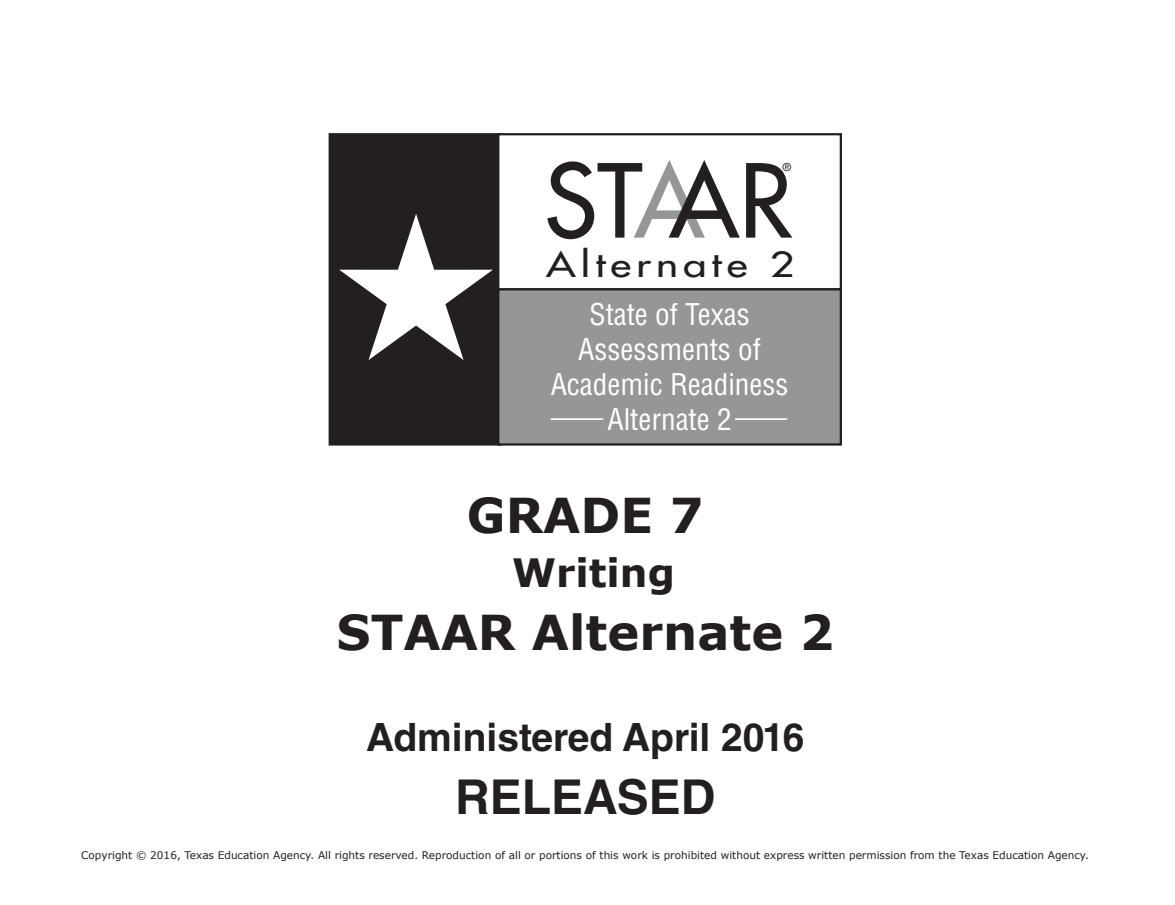
<style>
.page{position:relative;width:1175px;height:905px;background:#fff}
.page>*{position:absolute;margin:0;border:0;box-sizing:border-box;transform-origin:0 0}
.t1{font:98.85px "Futura";letter-spacing:-.04em;color:#231f20}
.t2{font:700 48px "Verdana";color:#231f20}
.t3{font:700 48px "Helvetica LT Std";color:#231f20}
.t4{font:700 39px "Helvetica LT Std";color:#231f20}
.t5{font:700 39px "Verdana";color:#231f20}
.t6{font:33.75px "Futura";letter-spacing:.12em;color:#231f20;scale:1.25 1}
.t7{font:condensed 29.25px/35.1px "Helvetica";color:#fff;text-align:center}
.t8{font:11.1px "Helvetica";color:#231f20}
.t9{font:10.5px "Verdana";color:#231f20}
.s1{color:#949698}
</style>
<div class="page">
<div style="left:330px;top:134px;width:171px;height:310px;background:#231f20"></div>
<div style="left:328px;top:133px;width:174px;height:312px;border:2px solid #231f20"></div>
<div style="left:498px;top:134px;width:342px;height:155px;background:#fff"></div>
<div style="left:497px;top:133px;width:345px;height:157px;border:2px solid #231f20"></div>
<div style="left:498px;top:289px;width:342px;height:155px;background:#949698"></div>
<div style="left:497px;top:288px;width:345px;height:157px;border:2px solid #231f20"></div>
<svg style="left:339px;top:214px;width:154px;height:146px"></svg>
<hr style="left:551px;top:418px;width:52px;height:2px;background:#fff">
<hr style="left:735px;top:418px;width:52px;height:2px;background:#fff">
<h1 class="t1" style="left:544px;top:137px;width:250px">ST<span class="s1">A</span>AR</h1>
<h3 class="t6" style="left:546px;top:243px;width:200px">Alternate 2</h3>
<p class="t8" style="left:783px;top:161px;width:10px">®</p>
<h3 class="t7" style="left:551px;top:296px;width:239px">State of Texas<br>Assessments of<br>Academic Readiness<br>Alternate 2</h3>
<h2 class="t2" style="left:467px;top:482px;width:238px">GRADE 7</h2>
<h3 class="t5" style="left:512px;top:545px;width:164px">Writing</h3>
<h2 class="t2" style="left:336px;top:599px;width:499px">STAAR Alternate 2</h2>
<h3 class="t4" style="left:366px;top:713px;width:440px">Administered April 2016</h3>
<h2 class="t3" style="left:455px;top:767px;width:262px">RELEASED</h2>
<p class="t9" style="left:81px;top:847px;width:1009px">Copyright © 2016, Texas Education Agency. All rights reserved. Reproduction of all or portions of this work is prohibited without express written permission from the Texas Education Agency.</p>
</div>
